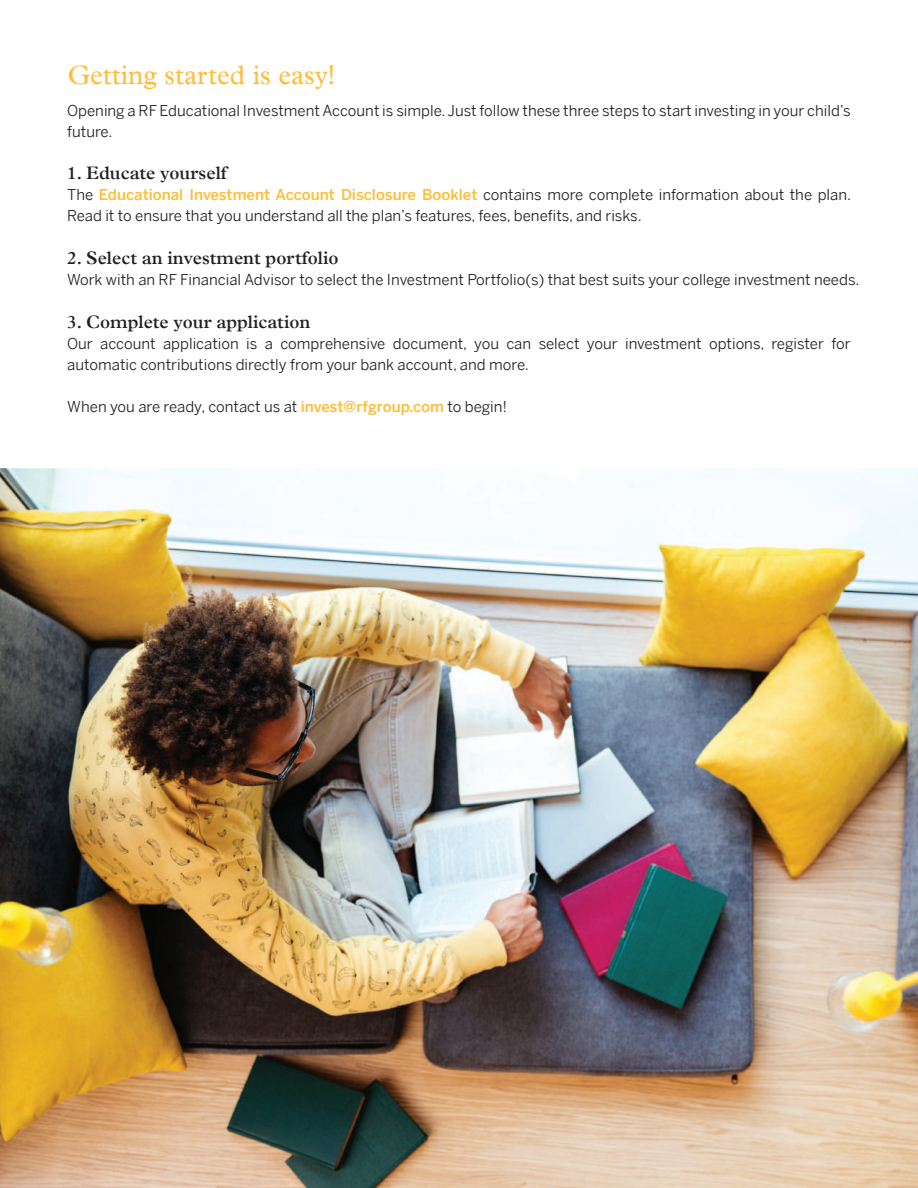
<style>
.page{position:relative;width:918px;height:1188px;background:#fff}
.page>*{position:absolute;margin:0;border:0;box-sizing:border-box;transform-origin:0 0}
.t1{font:27px "Plantin";color:#febd35}
.t2{font:600 18px "Plantin";color:#231f20}
.t3{font:15px/21px "Benton Sans";color:#231f20}
.s1{font-weight:500;color:#febd35}
</style>
<div class="page">
<img style="left:0;top:468px;width:918px;height:720px">
<h1 class="t1" style="left:68px;top:65px;width:269px">Getting started is easy!</h1>
<p class="t3" style="left:67px;top:100px;width:785px">Opening a RF Educational Investment Account is simple. Just follow these three steps to start investing in your child’s future.</p>
<p class="t2" style="left:67px;top:166px;width:161px">1. Educate yourself</p>
<p class="t3" style="left:67px;top:184px;width:785px">The <span class="s1">Educational Investment Account Disclosure Booklet</span> contains more complete information about the plan.<br>Read it to ensure that you understand all the plan’s features, fees, benefits, and risks.</p>
<p class="t2" style="left:67px;top:251px;width:273px">2. Select an investment portfolio</p>
<p class="t3" style="left:67px;top:269px;width:794px">Work with an RF Financial Advisor to select the Investment Portfolio(s) that best suits your college investment needs.</p>
<p class="t2" style="left:67px;top:314px;width:245px">3. Complete your application</p>
<p class="t3" style="left:67px;top:333px;width:785px">Our account application is a comprehensive document, you can select your investment options, register for automatic contributions directly from your bank account, and more.</p>
<p class="t3" style="left:67px;top:396px;width:442px">When you are ready, contact us at <span class="s1">invest@rfgroup.com</span> to begin!</p>
</div>
